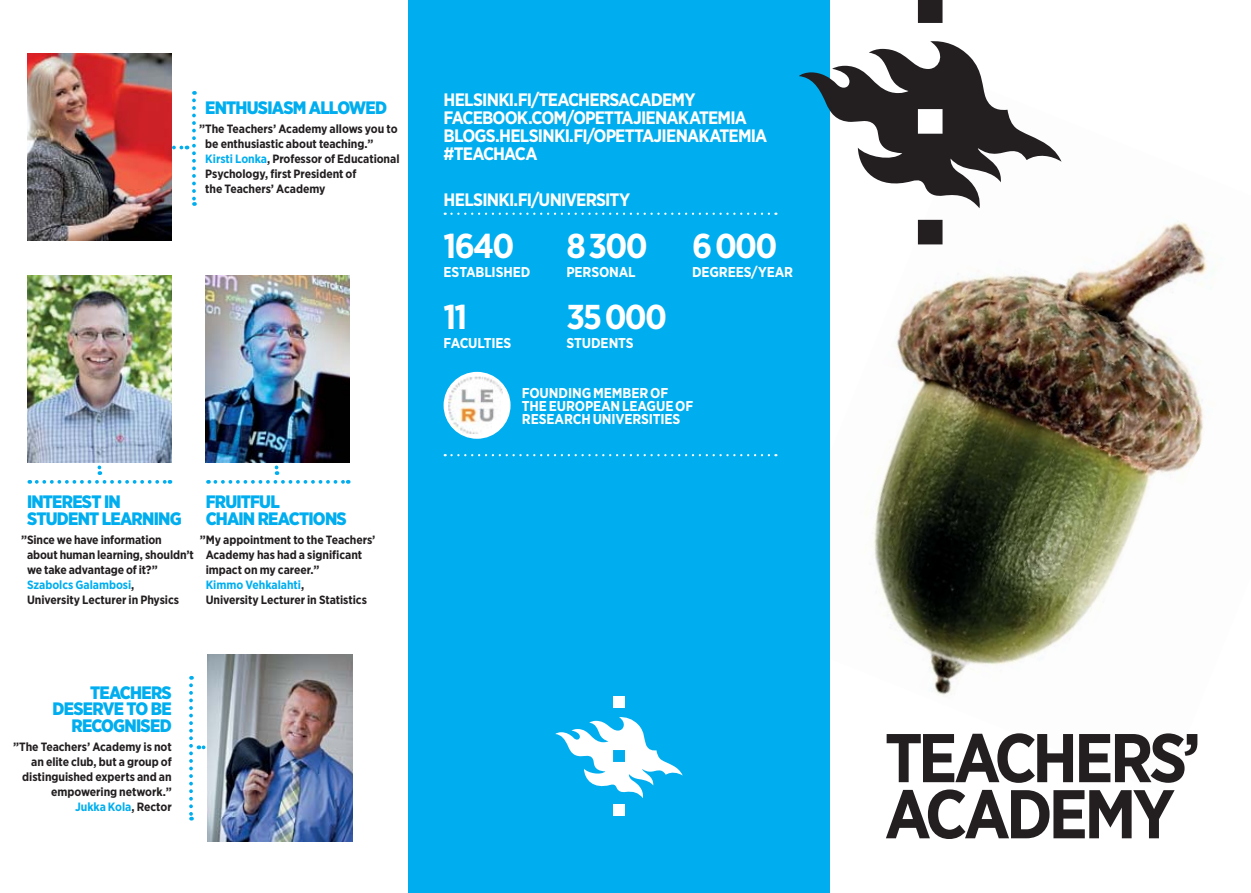
<style>
.page{position:relative;width:1251px;height:893px;background:#fff}
.page>*{position:absolute;margin:0;border:0;box-sizing:border-box;transform-origin:0 0}
.t1{font:700 68.85px/56.1px "Gotham Narrow";letter-spacing:-.055em;color:#231f20}
.t2{font:700 34.5px "Gotham Narrow";letter-spacing:-.05em;color:#fff}
.t3{font:700 18px/18px "Gotham Narrow";letter-spacing:-.045em;color:#fff}
.t4{font:900 18px/16.5px "Gotham Narrow";letter-spacing:-.045em;color:#00aeef}
.t5{font:700 14.25px/12.6px "Gotham Narrow";letter-spacing:-.01em;color:#fff}
.t6{font:700 12px/15px "Gotham Narrow";letter-spacing:-.005em;color:#231f20}
.s1{color:#00aeef}
</style>
<div class="page">
<img style="left:896px;top:160px;width:311px;height:271px">
<img style="left:1072px;top:318px;width:135px;height:129px">
<img style="left:1153px;top:447px;width:47px;height:29px">
<img style="left:829px;top:431px;width:324px;height:327px">
<svg style="left:189px;top:676px;width:17px;height:144px"></svg>
<div style="left:408px;top:0;width:421px;height:893px;background:#00aeef"></div>
<img style="left:207px;top:655px;width:145px;height:187px">
<svg style="left:172px;top:91px;width:24px;height:115px"></svg>
<img style="left:27px;top:53px;width:145px;height:187px">
<svg style="left:37px;top:462px;width:133px;height:22px"></svg>
<svg style="left:215px;top:465px;width:133px;height:19px"></svg>
<img style="left:27px;top:276px;width:145px;height:186px">
<img style="left:205px;top:276px;width:145px;height:187px">
<div style="left:613px;top:804px;width:12px;height:12px;background:#fff"></div>
<div style="left:613px;top:696px;width:12px;height:12px;background:#fff"></div>
<svg style="left:555px;top:717px;width:127px;height:81px"></svg>
<svg style="left:799px;top:0;width:262px;height:244px"></svg>
<svg style="left:451px;top:454px;width:325px;height:2px"></svg>
<svg style="left:451px;top:213px;width:325px;height:2px"></svg>
<div style="left:443px;top:372px;width:67px;height:67px;background:#fff;border-radius:50%"></div>
<img style="left:448px;top:377px;width:54px;height:57px">
<h3 class="t4" style="left:205px;top:99px;width:183px">ENTHUSIASM ALLOWED</h3>
<p class="t6" style="left:205px;top:122px;width:196px;text-indent:-6px">”The Teachers’ Academy allows you to be enthusiastic about teaching.” <span class="s1">Kirsti Lonka</span>, Professor of Educational Psychology, first President of<br>the Teachers’ Academy</p>
<h3 class="t4" style="left:27px;top:493px;width:156px">INTEREST IN<br>STUDENT LEARNING</h3>
<p class="t6" style="left:27px;top:532px;width:168px;text-indent:-6px">”Since we have information about human learning, shouldn’t we take advantage of it?”<br><span class="s1">Szabolcs Galambosi</span>,<br>University Lecturer in Physics</p>
<h3 class="t4" style="left:206px;top:493px;width:143px">FRUITFUL<br>CHAIN REACTIONS</h3>
<p class="t6" style="left:206px;top:532px;width:171px;text-indent:-6px">”My appointment to the Teachers’<br>Academy has had a significant impact on my career.”<br><span class="s1">Kimmo Vehkalahti</span>,<br>University Lecturer in Statistics</p>
<h3 class="t4" style="left:53px;top:684px;width:120px;text-align:right">TEACHERS<br>DESERVE TO BE<br>RECOGNISED</h3>
<p class="t6" style="left:13px;top:739px;width:160px;text-align:right">”The Teachers’ Academy is not an elite club, but a group of distinguished experts and an empowering network.”<br><span class="s1">Jukka Kola</span>, Rector</p>
<h3 class="t3" style="left:443px;top:90px;width:325px">HELSINKI.FI/TEACHERSACADEMY<br>FACEBOOK.COM/OPETTAJIENAKATEMIA<br>BLOGS.HELSINKI.FI/OPETTAJIENAKATEMIA #TEACHACA</h3>
<h3 class="t3" style="left:443px;top:191px;width:188px">HELSINKI.FI/UNIVERSITY</h3>
<h2 class="t2" style="left:443px;top:225px;width:72px">1640</h2>
<h2 class="t2" style="left:566px;top:225px;width:83px">8 300</h2>
<h2 class="t2" style="left:692px;top:225px;width:87px">6 000</h2>
<p class="t5" style="left:443px;top:265px;width:88px">ESTABLISHED</p>
<p class="t5" style="left:566px;top:265px;width:71px">PERSONAL</p>
<p class="t5" style="left:692px;top:265px;width:103px">DEGREES/YEAR</p>
<h2 class="t2" style="left:443px;top:296px;width:25px">11</h2>
<h2 class="t2" style="left:566px;top:296px;width:102px">35 000</h2>
<p class="t5" style="left:443px;top:336px;width:69px">FACULTIES</p>
<p class="t5" style="left:566px;top:336px;width:69px">STUDENTS</p>
<p class="t5" style="left:522px;top:387px;width:173px">FOUNDING MEMBER OF<br>THE EUROPEAN LEAGUE OF<br>RESEARCH UNIVERSITIES</p>
<h1 class="t1" style="left:884px;top:729px;width:318px">TEACHERS’<br>ACADEMY</h1>
</div>
